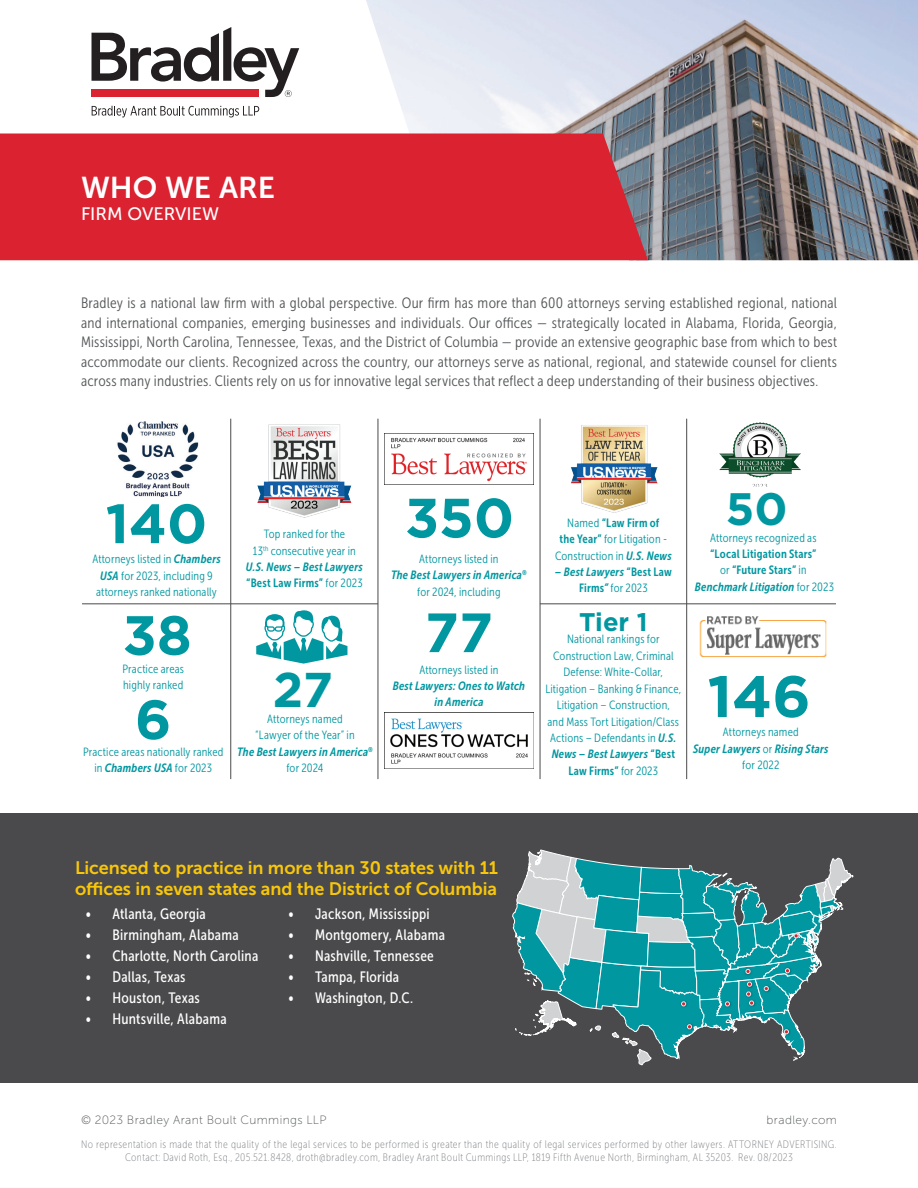
<style>
.page{position:relative;width:918px;height:1188px;background:#fff}
.page>*{position:absolute;margin:0;border:0;box-sizing:border-box;transform-origin:0 0}
.t1{font:700 58.35px "Gotham";color:#0097a0}
.t2{font:700 55.2px/114.8px "Gotham";color:#0097a0;text-align:center}
.t3{font:700 48.75px "Gotham";color:#0097a0}
.t4{font:700 45.45px "Gotham";color:#0097a0}
.t5{font:30px "Museo Sans 700";letter-spacing:-.005em;color:#fff}
.t6{font:700 25.5px "Gotham";color:#0097a0}
.t7{font:18px/21px "Museo Sans 700";letter-spacing:-.005em;color:#f9c709}
.t8{font:18px "Museo Sans 500";color:#fff}
.t9{font:15px/19.5px "Museo Sans Cond 300";letter-spacing:.015em;color:#545557;text-align:justify}
.t10{font:15px "Museo Sans Cond 500";letter-spacing:.015em;color:#fff}
.t11{font:12px/16.4px "Museo Sans Cond 300";letter-spacing:.015em;color:#0097a0;text-align:center}
.t12{font:italic 12px/16.4px "Museo Sans Cond 700";letter-spacing:.015em;color:#0097a0;text-align:center}
.t13{font:12px/16.4px "Museo Sans Cond 700";letter-spacing:.015em;color:#0097a0;text-align:center}
.t14{font:12px "Museo Sans 100";letter-spacing:.035em;color:#545557}
.t15{font:10.8px/13px "Museo Sans Cond 100";letter-spacing:.035em;color:#808285;text-align:center}
.s1{font-style:normal}
.s2{font-family:"Museo Sans Cond 300";font-style:normal}
.s3{font-family:"Museo Sans Cond 700";font-style:italic}
.s4{font-family:"Museo Sans Cond 300"}
.s5{font-family:"Museo Sans Cond 700"}
.s6{font-family:"Gotham X Narrow"}
.s7{font-style:italic}
</style>
<div class="page">
<img style="left:362px;top:0;width:556px;height:260px">
<div style="left:0;top:134px;width:648px;height:126px;background:#db2230"></div>
<svg style="left:92px;top:106px;width:167px;height:11px"></svg>
<svg style="left:92px;top:27px;width:207px;height:70px"></svg>
<div style="left:0;top:814px;width:918px;height:269px;background:#4a4a4c"></div>
<svg style="left:512px;top:850px;width:341px;height:215px"></svg>
<img style="left:699px;top:616px;width:128px;height:42px">
<img style="left:719px;top:423px;width:82px;height:64px">
<svg style="left:256px;top:610px;width:91px;height:54px"></svg>
<img style="left:117px;top:422px;width:82px;height:75px">
<img style="left:385px;top:433px;width:148px;height:49px">
<img style="left:385px;top:712px;width:148px;height:52px">
<img style="left:257px;top:424px;width:95px;height:94px">
<hr style="left:82px;top:604px;width:296px;height:1px;background:#4a4a4c">
<hr style="left:540px;top:604px;width:296px;height:1px;background:#4a4a4c">
<hr style="left:231px;top:419px;width:1px;height:360px;background:#4a4a4c">
<hr style="left:378px;top:419px;width:1px;height:360px;background:#4a4a4c">
<hr style="left:540px;top:419px;width:1px;height:360px;background:#4a4a4c">
<hr style="left:686px;top:419px;width:1px;height:360px;background:#4a4a4c">
<img style="left:571px;top:425px;width:87px;height:88px">
<h3 class="t5" style="left:81px;top:171px;width:196px">WHO WE ARE</h3>
<p class="t8" style="left:81px;top:204px;width:140px">FIRM OVERVIEW</p>
<p class="t9" style="left:81px;top:293px;width:758px">Bradley is a national law firm with a global perspective. Our firm has more than 600 attorneys serving established regional, national and international companies, emerging businesses and individuals. Our offices — strategically located in Alabama, Florida, Georgia, Mississippi, North Carolina, Tennessee, Texas, and the District of Columbia — provide an extensive geographic base from which to best accommodate our clients. Recognized across the country, our attorneys serve as national, regional, and statewide counsel for clients across many industries. Clients rely on us for innovative legal services that reflect a deep understanding of their business objectives.</p>
<h2 class="t2" style="left:106px;top:466px;width:103px">140</h2>
<h2 class="t2" style="left:405px;top:460px;width:111px">350<br>77</h2>
<p class="t11" style="left:253px;top:526px;width:104px">Top ranked for the<br>13<sup>th</sup> consecutive year in</p>
<p class="t12" style="left:246px;top:559px;width:119px;text-align:left">U.S. News – Best Lawyers <span class="s1">“Best Law Firms”</span> <span class="s2">for 2023</span></p>
<p class="t11" style="left:92px;top:551px;width:130px">Attorneys listed in <span class="s3">Chambers<br>USA</span> for 2023, including 9 attorneys ranked nationally</p>
<p class="t11" style="left:419px;top:550px;width:81px">Attorneys listed in</p>
<p class="t12" style="left:391px;top:567px;width:137px">The Best Lawyers in America<sup>®</sup></p>
<p class="t11" style="left:417px;top:583px;width:85px">for 2024, including</p>
<h2 class="t2" style="left:123px;top:578px;width:71px">38</h2>
<p class="t11" style="left:122px;top:661px;width:63px;text-align:left">Practice areas highly ranked</p>
<h2 class="t2" style="left:135px;top:662px;width:38px">6</h2>
<p class="t12" style="left:94px;top:760px;width:119px"><span class="s2">in</span> Chambers USA <span class="s2">for 2023</span></p>
<p class="t11" style="left:83px;top:743px;width:142px">Practice areas nationally ranked</p>
<h3 class="t3" style="left:273px;top:658px;width:62px">27</h3>
<p class="t11" style="left:255px;top:711px;width:101px">Attorneys named “Lawyer of the Year” in</p>
<p class="t12" style="left:237px;top:743px;width:137px">The Best Lawyers in America<sup>®</sup></p>
<p class="t11" style="left:286px;top:760px;width:38px">for 2024</p>
<p class="t11" style="left:419px;top:661px;width:81px">Attorneys listed in</p>
<p class="t12" style="left:393px;top:678px;width:134px">Best Lawyers: Ones to Watch in America</p>
<p class="t13" style="left:567px;top:514px;width:94px"><span class="s4">Named</span> “Law Firm of</p>
<p class="t11" style="left:555px;top:531px;width:118px"><span class="s5">the Year”</span> for Litigation -<br>Construction in <span class="s3">U.S. News</span></p>
<p class="t12" style="left:555px;top:564px;width:118px">– Best Lawyers <span class="s1">“Best Law</span></p>
<p class="t11" style="left:579px;top:580px;width:70px"><span class="s5">Firms</span><span class="s3">”</span> for 2023</p>
<h3 class="t6" style="left:579px;top:605px;width:70px">Tier 1</h3>
<p class="t11" style="left:545px;top:631px;width:137px">National rankings for<br>Construction Law, Criminal<br>Defense: White-Collar,<br>Litigation – Banking &amp; Finance,<br>Litigation – Construction,<br>and Mass Tort Litigation/Class<br>Actions – Defendants in <span class="s3">U.S.</span></p>
<p class="t12" style="left:552px;top:746px;width:125px">News – Best Lawyers <span class="s1">“Best<br>Law Firms”</span> <span class="s2">for 2023</span></p>
<h3 class="t4" style="left:726px;top:479px;width:63px">50</h3>
<p class="t11" style="left:710px;top:529px;width:108px">Attorneys recognized as</p>
<p class="t13" style="left:695px;top:546px;width:141px">“Local Litigation Stars”<br><span class="s4">or</span> “Future Stars” <span class="s6">in<br></span><span class="s7">Benchmark Litigation</span> <span class="s4">for 2023</span></p>
<h1 class="t1" style="left:707px;top:658px;width:105px">146</h1>
<p class="t11" style="left:723px;top:724px;width:77px">Attorneys named</p>
<p class="t12" style="left:693px;top:740px;width:137px">Super Lawyers <span class="s2">or</span> Rising Stars</p>
<p class="t11" style="left:742px;top:757px;width:39px">for 2022</p>
<p class="t7" style="left:75px;top:857px;width:425px">Licensed to practice in more than 30 states with 11 offices in seven states and the District of Columbia</p>
<p class="t10" style="left:86px;top:906px;width:122px">• Atlanta, Georgia</p>
<p class="t10" style="left:86px;top:927px;width:155px">• Birmingham, Alabama</p>
<p class="t10" style="left:86px;top:948px;width:174px">• Charlotte, North Carolina</p>
<p class="t10" style="left:86px;top:969px;width:102px">• Dallas, Texas</p>
<p class="t10" style="left:86px;top:990px;width:116px">• Houston, Texas</p>
<p class="t10" style="left:86px;top:1011px;width:143px">• Huntsville, Alabama</p>
<p class="t10" style="left:288px;top:906px;width:143px">• Jackson, Mississippi</p>
<p class="t10" style="left:288px;top:927px;width:159px">• Montgomery, Alabama</p>
<p class="t10" style="left:288px;top:948px;width:147px">• Nashville, Tennessee</p>
<p class="t10" style="left:288px;top:969px;width:113px">• Tampa, Florida</p>
<p class="t10" style="left:288px;top:990px;width:127px">• Washington, D.C.</p>
<p class="t14" style="left:81px;top:1114px;width:247px">© 2023 Bradley Arant Boult Cummings LLP</p>
<p class="t15" style="left:81px;top:1138px;width:757px">No representation is made that the quality of the legal services to be performed is greater than the quality of legal services performed by other lawyers. ATTORNEY ADVERTISING.<br>Contact: David Roth, Esq., 205.521.8428, droth@bradley.com, Bradley Arant Boult Cummings LLP, 1819 Fifth Avenue North, Birmingham, AL 35203. Rev. 08/2023</p>
<p class="t14" style="left:767px;top:1114px;width:72px">bradley.com</p>
</div>
